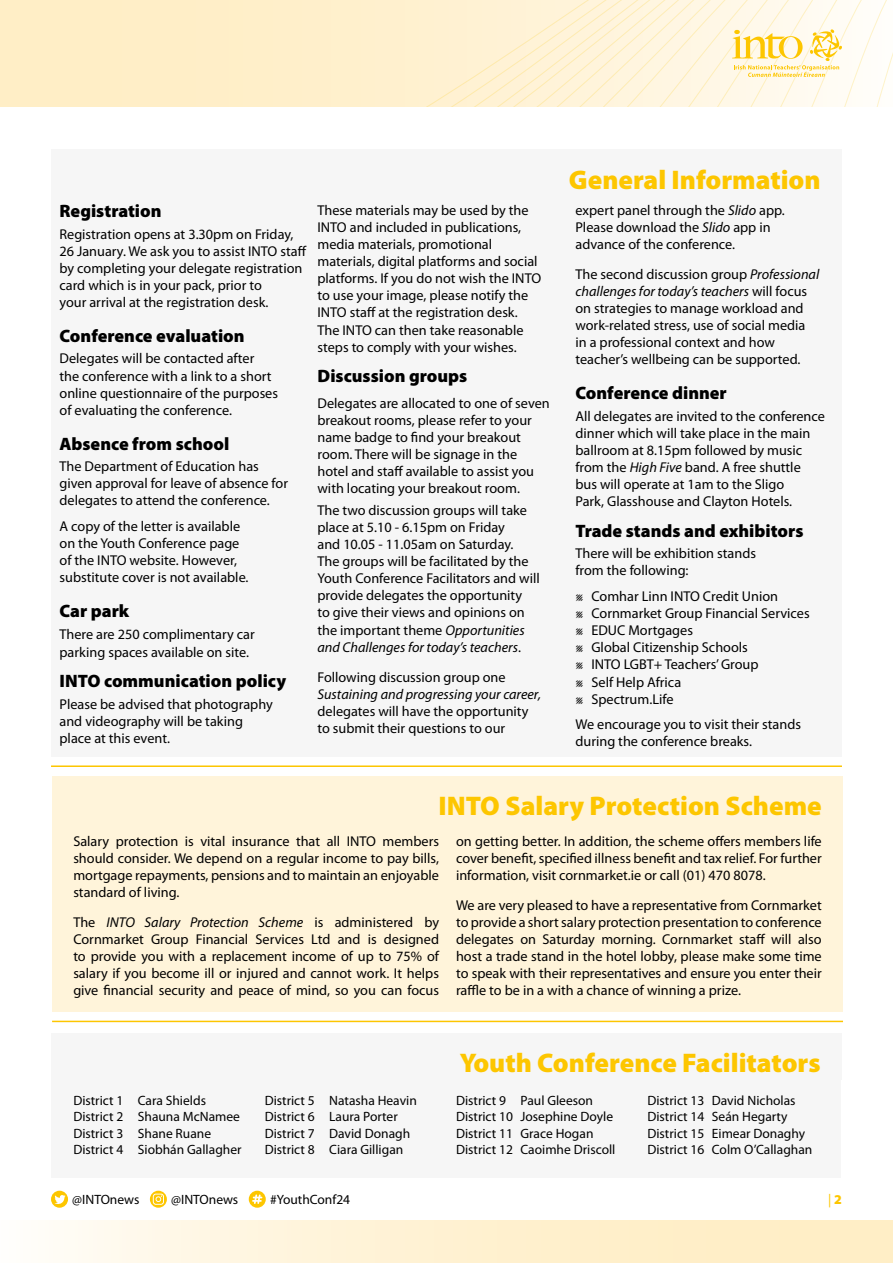
<style>
.page{position:relative;width:893px;height:1263px;background:#fff}
.page>*{position:absolute;margin:0;border:0;box-sizing:border-box;transform-origin:0 0}
.t1{font:900 27px "Myriad Pro";color:#fdc600}
.t2{font:900 18px "Myriad Pro";color:#000}
.t3{font:14.25px/17.1px "Myriad Pro";color:#000}
.t4{font:italic 14.25px "Myriad Pro";color:#000}
.t5{font:13.5px/16.2px "Myriad Pro";color:#000}
.t6{font:13.5px "Myriad Pro";color:#fdc600}
.s1{font-style:italic}
.s2{font-family:"Warnock Pro";font-weight:700}
.s3{font-weight:900}
</style>
<div class="page">
<div style="left:0;top:0;width:893px;height:106px;background:#ffeec8"></div>
<div style="left:428px;top:0;width:22px;height:106px;background:#fff1d1"></div>
<div style="left:450px;top:0;width:59px;height:106px;background:#fff2d3"></div>
<div style="left:0;top:1220px;width:893px;height:43px;background:linear-gradient(to right,#fffbf2,#ffebbc)"></div>
<svg style="left:509px;top:0;width:384px;height:106px"></svg>
<div style="left:52px;top:777px;width:791px;height:235px;background:#fff4da"></div>
<hr style="left:52px;top:1021px;width:791px;height:1px;background:#fdc600">
<div style="left:51px;top:150px;width:791px;height:607px;background:#f6f6f6"></div>
<div style="left:51px;top:1033px;width:789px;height:145px;background:#f6f6f6"></div>
<svg style="left:51px;top:1191px;width:17px;height:17px"></svg>
<svg style="left:150px;top:1191px;width:17px;height:17px"></svg>
<svg style="left:249px;top:1191px;width:17px;height:17px"></svg>
<hr style="left:51px;top:765px;width:791px;height:2px;background:#fdc600">
<p class="t2" style="left:60px;top:201px;width:104px">Registration</p>
<p class="t3" style="left:60px;top:225px;width:249px">Registration opens at 3.30pm on Friday, 26 January. We ask you to assist INTO staff by completing your delegate registration card which is in your pack, prior to<br>your arrival at the registration desk.</p>
<p class="t2" style="left:60px;top:326px;width:187px">Conference evaluation</p>
<p class="t3" style="left:60px;top:350px;width:220px">Delegates will be contacted after<br>the conference with a link to a short online questionnaire of the purposes of evaluating the conference.</p>
<p class="t2" style="left:60px;top:433px;width:171px">Absence from school</p>
<p class="t3" style="left:60px;top:458px;width:230px">The Department of Education has given approval for leave of absence for delegates to attend the conference.</p>
<p class="t3" style="left:60px;top:517px;width:191px">A copy of the letter is available on the Youth Conference page of the INTO website. However, substitute cover is not available.</p>
<p class="t2" style="left:60px;top:601px;width:71px">Car park</p>
<p class="t3" style="left:60px;top:625px;width:197px;line-height:18px">There are 250 complimentary car parking spaces available on site.</p>
<p class="t2" style="left:60px;top:671px;width:228px">INTO communication policy</p>
<p class="t3" style="left:60px;top:695px;width:215px">Please be advised that photography and videography will be taking place at this event.</p>
<p class="t3" style="left:317px;top:201px;width:225px">These materials may be used by the INTO and included in publications, media materials, promotional materials, digital platforms and social platforms. If you do not wish the INTO to use your image, please notify the INTO staff at the registration desk.<br>The INTO can then take reasonable steps to comply with your wishes.</p>
<p class="t2" style="left:317px;top:366px;width:151px">Discussion groups</p>
<p class="t3" style="left:317px;top:394px;width:234px">Delegates are allocated to one of seven breakout rooms, please refer to your name badge to find your breakout room. There will be signage in the hotel and staff available to assist you with locating your breakout room.</p>
<p class="t3" style="left:317px;top:501px;width:224px">The two discussion groups will take place at 5.10 - 6.15pm on Friday<br>and 10.05 - 11.05am on Saturday.<br>The groups will be facilitated by the Youth Conference Facilitators and will provide delegates the opportunity<br>to give their views and opinions on the important theme <span class="s1">Opportunities and Challenges for today’s teachers</span>.</p>
<p class="t3" style="left:317px;top:668px;width:190px">Following discussion group one</p>
<p class="t4" style="left:317px;top:685px;width:225px">Sustaining and progressing your career,</p>
<p class="t3" style="left:317px;top:702px;width:213px">delegates will have the opportunity to submit their questions to our</p>
<h1 class="t1" style="left:569px;top:165px;width:253px">General Information</h1>
<p class="t3" style="left:575px;top:201px;width:211px">expert panel through the <span class="s1">Slido</span> app.<br>Please download the <span class="s1">Slido</span> app in advance of the conference.</p>
<p class="t3" style="left:575px;top:265px;width:245px">The second discussion group <span class="s1">Professional challenges for today’s teachers</span> will focus on strategies to manage workload and work-related stress, use of social media in a professional context and how teacher’s wellbeing can be supported.</p>
<p class="t2" style="left:575px;top:383px;width:153px">Conference dinner</p>
<p class="t3" style="left:575px;top:407px;width:251px">All delegates are invited to the conference dinner which will take place in the main ballroom at 8.15pm followed by music from the <span class="s1">High Five</span> band. A free shuttle bus will operate at 1am to the Sligo<br>Park, Glasshouse and Clayton Hotels.</p>
<p class="t2" style="left:575px;top:521px;width:230px">Trade stands and exhibitors</p>
<p class="t3" style="left:575px;top:545px;width:182px">There will be exhibition stands from the following:</p>
<p class="t3" style="left:575px;top:587px;width:236px"><span class="s2">Λ</span> Comhar Linn INTO Credit Union<br><span class="s2">Λ</span> Cornmarket Group Financial Services<br><span class="s2">Λ</span> EDUC Mortgages<br><span class="s2">Λ</span> Global Citizenship Schools<br><span class="s2">Λ</span> INTO LGBT+ Teachers’ Group<br><span class="s2">Λ</span> Self Help Africa<br><span class="s2">Λ</span> Spectrum.Life</p>
<p class="t3" style="left:575px;top:716px;width:227px">We encourage you to visit their stands during the conference breaks.</p>
<h1 class="t1" style="left:438px;top:791px;width:385px">INTO Salary Protection Scheme</h1>
<p class="t3" style="left:73px;top:832px;width:367px;text-align:justify">Salary protection is vital insurance that all INTO members should consider. We depend on a regular income to pay bills, mortgage repayments, pensions and to maintain an enjoyable standard of living.</p>
<p class="t3" style="left:73px;top:913px;width:367px;text-align:justify">The <span class="s1">INTO Salary Protection Scheme</span> is administered by Cornmarket Group Financial Services Ltd and is designed to provide you with a replacement income of up to 75% of salary if you become ill or injured and cannot work. It helps give financial security and peace of mind, so you can focus</p>
<p class="t3" style="left:456px;top:832px;width:367px;text-align:justify">on getting better. In addition, the scheme offers members life cover benefit, specified illness benefit and tax relief. For further information, visit cornmarket.ie or call (01) 470 8078.</p>
<p class="t3" style="left:456px;top:896px;width:367px;text-align:justify">We are very pleased to have a representative from Cornmarket to provide a short salary protection presentation to conference delegates on Saturday morning. Cornmarket staff will also host a trade stand in the hotel lobby, please make some time to speak with their representatives and ensure you enter their raffle to be in a with a chance of winning a prize.</p>
<h1 class="t1" style="left:460px;top:1048px;width:362px">Youth Conference Facilitators</h1>
<p class="t5" style="left:73px;top:1092px;width:170px">District 1 Cara Shields<br>District 2 Shauna McNamee<br>District 3 Shane Ruane<br>District 4 Siobhán Gallagher</p>
<p class="t5" style="left:265px;top:1092px;width:154px">District 5 Natasha Heavin<br>District 6 Laura Porter<br>District 7 David Donagh<br>District 8 Ciara Gilligan</p>
<p class="t5" style="left:456px;top:1092px;width:161px">District 9 Paul Gleeson<br>District 10 Josephine Doyle<br>District 11 Grace Hogan<br>District 12 Caoimhe Driscoll</p>
<p class="t5" style="left:647px;top:1092px;width:166px">District 13 David Nicholas<br>District 14 Seán Hegarty<br>District 15 Eimear Donaghy<br>District 16 Colm O’Callaghan</p>
<p class="t5" style="left:72px;top:1191px;width:69px">@INTOnews</p>
<p class="t5" style="left:171px;top:1191px;width:69px">@INTOnews</p>
<p class="t5" style="left:270px;top:1191px;width:82px">#YouthConf24</p>
<p class="t6" style="left:828px;top:1191px;width:15px">| <span class="s3">2</span></p>
</div>
